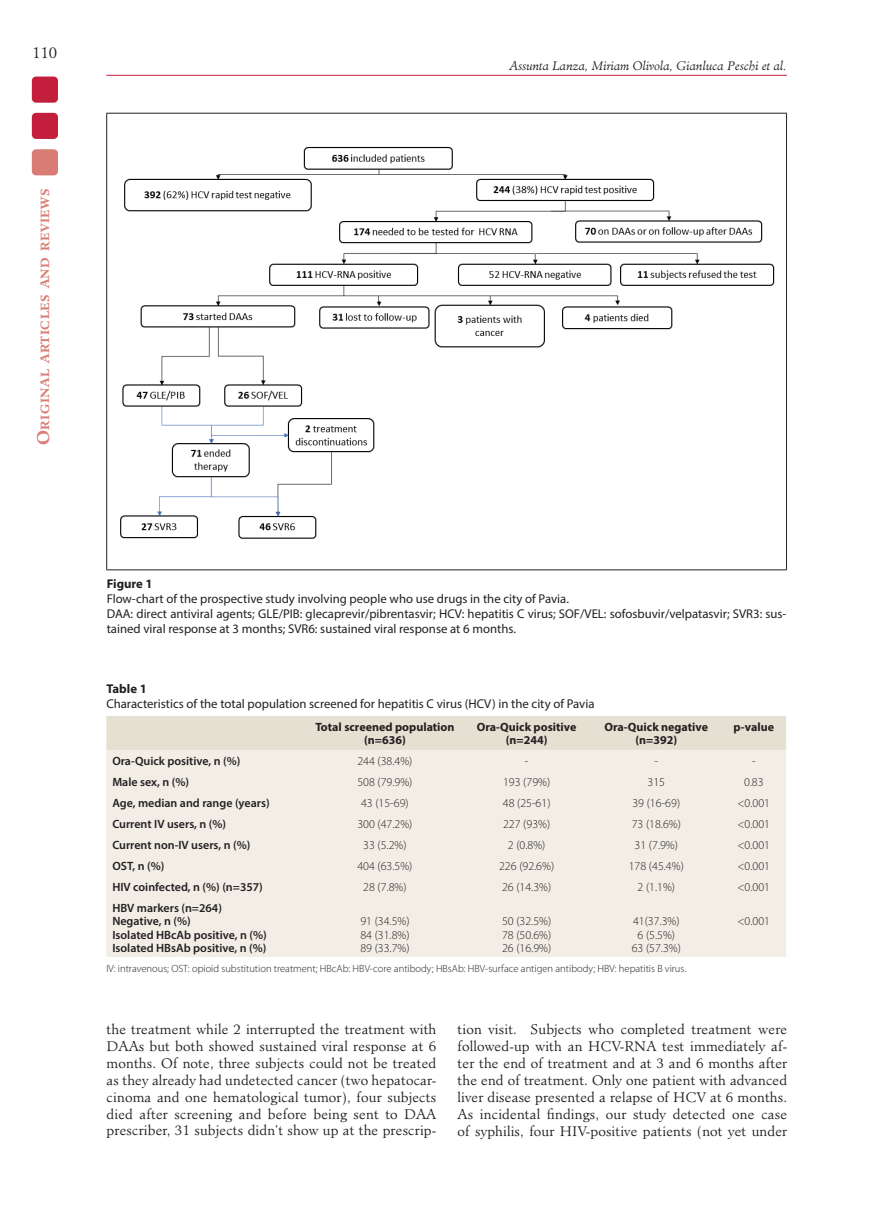
<style>
.page{position:relative;width:872px;height:1212px;background:#fff}
.page>*{position:absolute;margin:0;border:0;box-sizing:border-box;transform-origin:0 0}
.t1{font:300 15px "Minister Std";color:#231f20}
.t2{font:300 13.5px/16.8px "Minister Std";letter-spacing:.01em;color:#231f20;text-align:justify}
.t3{font:12.75px/15px "Myriad Pro";color:#231f20}
.t4{font:700 12.75px "Myriad Pro";color:#231f20}
.t5{font:300 12px/13.2px "Myriad Pro";color:#231f20;text-align:justify}
.t6{font:600 12px/13.2px "Myriad Pro";color:#231f20}
.t7{font:700 12px/13.2px "Myriad Pro";color:#231f20;text-align:center}
.t8{font:italic 300 12px "Minister Std";color:#231f20}
.t9{font:700 11.55px "Minister Std";letter-spacing:.045em;color:#d97c74}
.t10{font:300 10.5px "Myriad Pro";color:#231f20}
.s1{font-size:16.5px}
</style>
<div class="page">
<hr style="left:106px;top:75px;width:681px;height:1px;background:#c31f3d">
<div style="left:32px;top:77px;width:26px;height:26px;background:#c31f3d;border-radius:4px"></div>
<div style="left:32px;top:113px;width:26px;height:26px;background:#c31f3d;border-radius:4px"></div>
<div style="left:32px;top:149px;width:26px;height:26px;background:#d97c74;border-radius:4px"></div>
<div style="left:106px;top:716px;width:680px;height:34px;background:#e6e0d3"></div>
<div style="left:106px;top:750px;width:680px;height:207px;background:#f2eee6"></div>
<hr style="left:106px;top:113px;width:681px;height:1px;background:#231f20">
<hr style="left:106px;top:114px;width:1px;height:455px;background:#231f20">
<hr style="left:786px;top:114px;width:1px;height:455px;background:#231f20">
<hr style="left:106px;top:569px;width:681px;height:1px;background:#231f20">
<img style="left:120px;top:146px;width:655px;height:393px">
<p class="t1" style="left:32px;top:44px;width:27px">110</p>
<p class="t9" style="left:38px;top:445px;width:258px;rotate:-90deg"><span class="s1">O</span>riginal articles and reviews</p>
<p class="t8" style="left:510px;top:58px;width:278px">Assunta Lanza, Miriam Olivola, Gianluca Peschi et al.</p>
<p class="t4" style="left:107px;top:575px;width:47px">Figure 1</p>
<p class="t3" style="left:107px;top:591px;width:681px">Flow-chart of the prospective study involving people who use drugs in the city of Pavia.<br>DAA: direct antiviral agents; GLE/PIB: glecaprevir/pibrentasvir; HCV: hepatitis C virus; SOF/VEL: sofosbuvir/velpatasvir; SVR3: sus&shy;tained viral response at 3 months; SVR6: sustained viral response at 6 months.</p>
<p class="t4" style="left:106px;top:680px;width:42px">Table 1</p>
<p class="t3" style="left:106px;top:695px;width:490px">Characteristics of the total population screened for hepatitis C virus (HCV) in the city of Pavia</p>
<p class="t7" style="left:315px;top:720px;width:141px">Total screened population (n=636)</p>
<p class="t7" style="left:477px;top:720px;width:101px">Ora-Quick positive (n=244)</p>
<p class="t7" style="left:604px;top:720px;width:105px">Ora-Quick negative (n=392)</p>
<p class="t7" style="left:733px;top:720px;width:42px">p-value</p>
<p class="t6" style="left:112px;top:754px;width:130px">Ora-Quick positive, n (%)</p>
<p class="t5" style="left:357px;top:755px;width:57px">244 (38.4%)</p>
<p class="t5" style="left:525px;top:755px;width:5px">-</p>
<p class="t5" style="left:654px;top:755px;width:5px">-</p>
<p class="t5" style="left:752px;top:755px;width:5px">-</p>
<p class="t6" style="left:112px;top:775px;width:78px">Male sex, n (%)</p>
<p class="t5" style="left:357px;top:776px;width:57px">508 (79.9%)</p>
<p class="t5" style="left:503px;top:776px;width:49px">193 (79%)</p>
<p class="t5" style="left:647px;top:776px;width:19px">315</p>
<p class="t5" style="left:744px;top:776px;width:21px">0.83</p>
<p class="t6" style="left:112px;top:796px;width:159px">Age, median and range (years)</p>
<p class="t5" style="left:361px;top:797px;width:49px">43 (15-69)</p>
<p class="t5" style="left:503px;top:797px;width:49px">48 (25-61)</p>
<p class="t5" style="left:632px;top:797px;width:49px">39 (16-69)</p>
<p class="t5" style="left:737px;top:797px;width:34px">&lt;0.001</p>
<p class="t6" style="left:112px;top:817px;width:115px">Current IV users, n (%)</p>
<p class="t5" style="left:357px;top:818px;width:57px">300 (47.2%)</p>
<p class="t5" style="left:503px;top:818px;width:49px">227 (93%)</p>
<p class="t5" style="left:631px;top:818px;width:51px">73 (18.6%)</p>
<p class="t5" style="left:737px;top:818px;width:34px">&lt;0.001</p>
<p class="t6" style="left:112px;top:838px;width:140px">Current non-IV users, n (%)</p>
<p class="t5" style="left:363px;top:839px;width:45px">33 (5.2%)</p>
<p class="t5" style="left:508px;top:839px;width:39px">2 (0.8%)</p>
<p class="t5" style="left:634px;top:839px;width:45px">31 (7.9%)</p>
<p class="t5" style="left:737px;top:839px;width:34px">&lt;0.001</p>
<p class="t6" style="left:112px;top:859px;width:54px">OST, n (%)</p>
<p class="t5" style="left:357px;top:860px;width:57px">404 (63.5%)</p>
<p class="t5" style="left:499px;top:860px;width:57px">226 (92.6%)</p>
<p class="t5" style="left:629px;top:860px;width:57px">178 (45.4%)</p>
<p class="t5" style="left:737px;top:860px;width:34px">&lt;0.001</p>
<p class="t6" style="left:112px;top:880px;width:152px">HIV coinfected, n (%) (n=357)</p>
<p class="t5" style="left:363px;top:881px;width:45px">28 (7.8%)</p>
<p class="t5" style="left:502px;top:881px;width:51px">26 (14.3%)</p>
<p class="t5" style="left:637px;top:881px;width:39px">2 (1.1%)</p>
<p class="t5" style="left:737px;top:881px;width:34px">&lt;0.001</p>
<p class="t6" style="left:112px;top:901px;width:156px">HBV markers (n=264)<br>Negative, n (%)<br>Isolated HBcAb positive, n (%)<br>Isolated HBsAb positive, n (%)</p>
<p class="t5" style="left:360px;top:915px;width:51px">91 (34.5%)<br>84 (31.8%)<br>89 (33.7%)</p>
<p class="t5" style="left:502px;top:915px;width:51px">50 (32.5%)<br>78 (50.6%)<br>26 (16.9%)</p>
<p class="t5" style="left:631px;top:915px;width:51px;text-align:center">41(37.3%)<br>6 (5.5%)<br>63 (57.3%)</p>
<p class="t5" style="left:737px;top:915px;width:34px">&lt;0.001</p>
<p class="t10" style="left:106px;top:963px;width:581px">IV: intravenous; OST: opioid substitution treatment; HBcAb: HBV-core antibody; HBsAb: HBV-surface antigen antibody; HBV: hepatitis B virus.</p>
<p class="t2" style="left:107px;top:1021px;width:331px">the treatment while 2 interrupted the treatment with DAAs but both showed sustained viral response at 6 months. Of note, three subjects could not be treated as they already had undetected cancer (two hepatocar&shy;cinoma and one hematological tumor), four subjects died after screening and before being sent to DAA prescriber, 31 subjects didn’t show up at the prescrip-</p>
<p class="t2" style="left:457px;top:1021px;width:331px">tion visit. Subjects who completed treatment were followed-up with an HCV-RNA test immediately af&shy;ter the end of treatment and at 3 and 6 months after the end of treatment. Only one patient with advanced liver disease presented a relapse of HCV at 6 months.<br>As incidental findings, our study detected one case of syphilis, four HIV-positive patients (not yet under</p>
</div>
